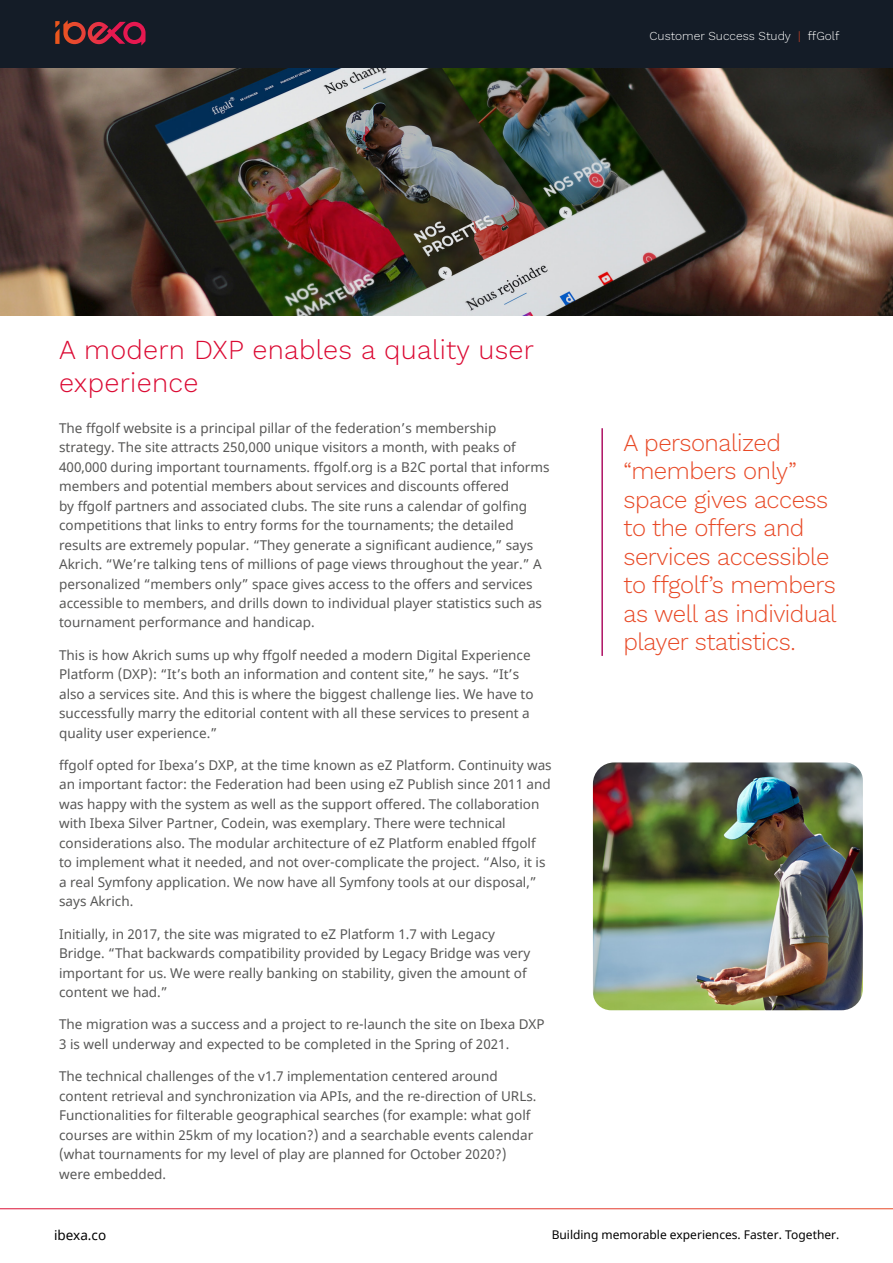
<style>
.page{position:relative;width:893px;height:1263px;background:#fff}
.page>*{position:absolute;margin:0;border:0;box-sizing:border-box;transform-origin:0 0}
.t1{font:300 27px/32.4px "Work Sans";letter-spacing:.01em;color:#db0a33}
.t2{font:300 24px/28.5px "Work Sans";letter-spacing:-.02em;color:#e84926}
.t3{font:13.5px/19.5px "Noto Sans";color:#575756}
.t4{font:13.5px "Noto Sans";color:#000}
.t5{font:12px "Noto Sans";color:#000}
.t6{font:300 12px "Work Sans";color:#fff}
.s1{color:#e84926}
</style>
<div class="page">
<div style="left:0;top:0;width:893px;height:68px;background:#141c27"></div>
<svg style="left:55px;top:20px;width:91px;height:26px"></svg>
<img style="left:593px;top:762px;width:270px;height:248px">
<img style="left:0;top:68px;width:893px;height:248px">
<hr style="left:601px;top:428px;width:2px;height:228px;background:#ae1164">
<p class="t6" style="left:650px;top:26px;width:191px">Customer Success Study <span class="s1">|</span> ffGolf</p>
<h1 class="t1" style="left:59px;top:333px;width:476px">A modern DXP enables a quality user experience</h1>
<p class="t3" style="left:59px;top:418px;width:492px">The ffgolf website is a principal pillar of the federation’s membership strategy. The site attracts 250,000 unique visitors a month, with peaks of 400,000 during important tournaments. ffgolf.org is a B2C portal that informs members and potential members about services and discounts offered<br>by ffgolf partners and associated clubs. The site runs a calendar of golfing competitions that links to entry forms for the tournaments; the detailed results are extremely popular. “They generate a significant audience,” says Akrich. “We’re talking tens of millions of page views throughout the year.” A personalized “members only” space gives access to the offers and services accessible to members, and drills down to individual player statistics such as tournament performance and handicap.</p>
<p class="t3" style="left:59px;top:646px;width:476px">This is how Akrich sums up why ffgolf needed a modern Digital Experience Platform (DXP): “It’s both an information and content site,” he says. “It’s also a services site. And this is where the biggest challenge lies. We have to successfully marry the editorial content with all these services to present a quality user experience.”</p>
<p class="t3" style="left:59px;top:756px;width:494px">ffgolf opted for Ibexa’s DXP, at the time known as eZ Platform. Continuity was an important factor: the Federation had been using eZ Publish since 2011 and was happy with the system as well as the support offered. The collaboration with Ibexa Silver Partner, Codein, was exemplary. There were technical considerations also. The modular architecture of eZ Platform enabled ffgolf to implement what it needed, and not over-complicate the project. “Also, it is a real Symfony application. We now have all Symfony tools at our disposal,” says Akrich.</p>
<p class="t3" style="left:59px;top:924px;width:473px">Initially, in 2017, the site was migrated to eZ Platform 1.7 with Legacy Bridge. “That backwards compatibility provided by Legacy Bridge was very important for us. We were really banking on stability, given the amount of content we had.”</p>
<p class="t3" style="left:59px;top:1015px;width:487px">The migration was a success and a project to re-launch the site on Ibexa DXP<br>3 is well underway and expected to be completed in the Spring of 2021.</p>
<p class="t3" style="left:59px;top:1067px;width:479px">The technical challenges of the v1.7 implementation centered around content retrieval and synchronization via APIs, and the re-direction of URLs.<br>Functionalities for filterable geographical searches (for example: what golf courses are within 25km of my location?) and a searchable events calendar (what tournaments for my level of play are planned for October 2020?) were embedded.</p>
<h2 class="t2" style="left:623px;top:427px;width:215px">A personalized “members only” space gives access to the offers and services accessible to ffgolf’s members as well as individual player statistics.</h2>
<p class="t4" style="left:54px;top:1225px;width:54px">ibexa.co</p>
<p class="t5" style="left:552px;top:1226px;width:289px">Building memorable experiences. Faster. Together.</p>
</div>
